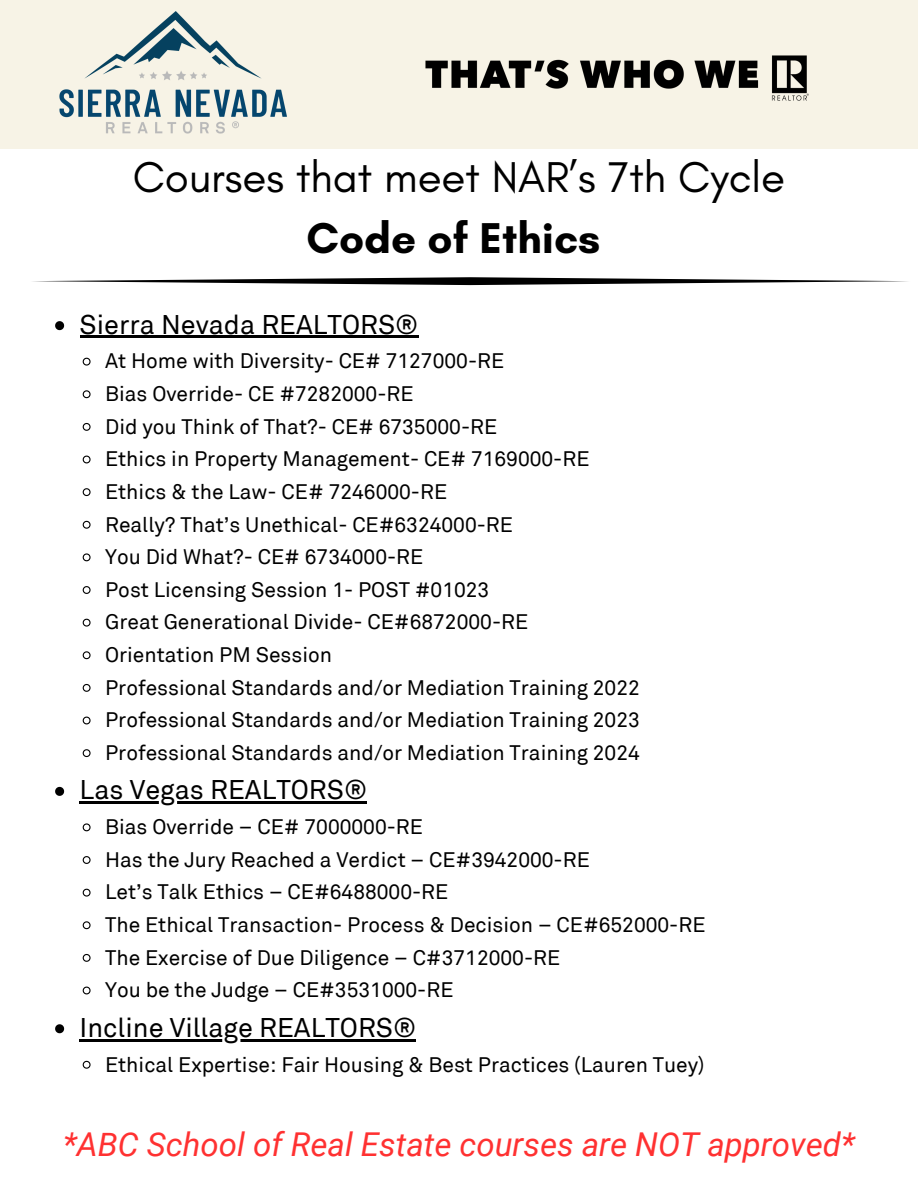
<style>
.page{position:relative;width:918px;height:1188px;background:#fff}
.page>*{position:absolute;margin:0;border:0;box-sizing:border-box;transform-origin:0 0}
.t1{font:43.95px/60.8px "Glacial Indifference";color:#000;text-align:center}
.t2{font:italic 32.85px "Roboto";color:#ff3131}
.t3{font:27px "Akkurat";color:#000}
.t4{font:21px "Akkurat";color:#000}
.s1{font-weight:700}
</style>
<div class="page">
<div style="left:0;top:0;width:918px;height:149px;background:#f7f3e6"></div>
<img style="left:59px;top:11px;width:228px;height:123px">
<img style="left:425px;top:55px;width:384px;height:46px">
<svg style="left:55px;top:321px;width:9px;height:9px"></svg>
<hr style="left:80px;top:336px;width:338px;height:2px;background:#000">
<svg style="left:82px;top:357px;width:9px;height:9px"></svg>
<svg style="left:82px;top:390px;width:9px;height:9px"></svg>
<svg style="left:82px;top:423px;width:9px;height:8px"></svg>
<svg style="left:82px;top:455px;width:9px;height:9px"></svg>
<svg style="left:82px;top:488px;width:9px;height:9px"></svg>
<svg style="left:82px;top:520px;width:9px;height:9px"></svg>
<svg style="left:82px;top:553px;width:9px;height:9px"></svg>
<svg style="left:82px;top:586px;width:9px;height:8px"></svg>
<svg style="left:82px;top:618px;width:9px;height:9px"></svg>
<svg style="left:82px;top:651px;width:9px;height:9px"></svg>
<svg style="left:82px;top:684px;width:9px;height:8px"></svg>
<svg style="left:82px;top:716px;width:9px;height:9px"></svg>
<svg style="left:82px;top:749px;width:9px;height:9px"></svg>
<svg style="left:55px;top:787px;width:9px;height:9px"></svg>
<hr style="left:80px;top:802px;width:287px;height:2px;background:#000">
<svg style="left:82px;top:823px;width:9px;height:9px"></svg>
<svg style="left:82px;top:856px;width:9px;height:8px"></svg>
<svg style="left:82px;top:888px;width:9px;height:9px"></svg>
<svg style="left:82px;top:921px;width:9px;height:9px"></svg>
<svg style="left:82px;top:954px;width:9px;height:8px"></svg>
<svg style="left:82px;top:986px;width:9px;height:9px"></svg>
<svg style="left:55px;top:1024px;width:9px;height:9px"></svg>
<hr style="left:80px;top:1039px;width:336px;height:2px;background:#000">
<svg style="left:82px;top:1060px;width:9px;height:9px"></svg>
<svg style="left:33px;top:277px;width:875px;height:8px"></svg>
<p class="t1" style="left:133px;top:146px;width:654px">Courses that meet NAR’s 7th Cycle<br><span class="s1">Code of Ethics</span></p>
<h1 class="t3" style="left:80px;top:307px;width:340px">Sierra Nevada REALTORS®</h1>
<p class="t4" style="left:105px;top:348px;width:401px">At Home with Diversity- CE# 7127000-RE</p>
<p class="t4" style="left:105px;top:380px;width:310px">Bias Override- CE #7282000-RE</p>
<p class="t4" style="left:105px;top:413px;width:394px">Did you Think of That?- CE# 6735000-RE</p>
<p class="t4" style="left:105px;top:446px;width:486px">Ethics in Property Management- CE# 7169000-RE</p>
<p class="t4" style="left:105px;top:478px;width:344px">Ethics &amp; the Law- CE# 7246000-RE</p>
<p class="t4" style="left:105px;top:511px;width:409px">Really? That’s Unethical- CE#6324000-RE</p>
<p class="t4" style="left:105px;top:544px;width:320px">You Did What?- CE# 6734000-RE</p>
<p class="t4" style="left:105px;top:576px;width:386px">Post Licensing Session 1- POST #01023</p>
<p class="t4" style="left:105px;top:609px;width:425px">Great Generational Divide- CE#6872000-RE</p>
<p class="t4" style="left:105px;top:641px;width:229px">Orientation PM Session</p>
<p class="t4" style="left:105px;top:674px;width:536px">Professional Standards and/or Mediation Training 2022</p>
<p class="t4" style="left:105px;top:707px;width:536px">Professional Standards and/or Mediation Training 2023</p>
<p class="t4" style="left:105px;top:739px;width:536px">Professional Standards and/or Mediation Training 2024</p>
<p class="t3" style="left:80px;top:773px;width:289px">Las Vegas REALTORS®</p>
<p class="t4" style="left:105px;top:814px;width:319px">Bias Override – CE# 7000000-RE</p>
<p class="t4" style="left:105px;top:846px;width:486px">Has the Jury Reached a Verdict – CE#3942000-RE</p>
<p class="t4" style="left:105px;top:879px;width:345px">Let’s Talk Ethics – CE#6488000-RE</p>
<p class="t4" style="left:105px;top:911px;width:602px">The Ethical Transaction- Process &amp; Decision – CE#652000-RE</p>
<p class="t4" style="left:105px;top:944px;width:457px">The Exercise of Due Diligence – C#3712000-RE</p>
<p class="t4" style="left:105px;top:977px;width:350px">You be the Judge – CE#3531000-RE</p>
<p class="t3" style="left:80px;top:1010px;width:338px">Incline Village REALTORS®</p>
<p class="t4" style="left:105px;top:1051px;width:601px">Ethical Expertise: Fair Housing &amp; Best Practices (Lauren Tuey)</p>
<p class="t2" style="left:63px;top:1125px;width:793px">*ABC School of Real Estate courses are NOT approved*</p>
</div>
